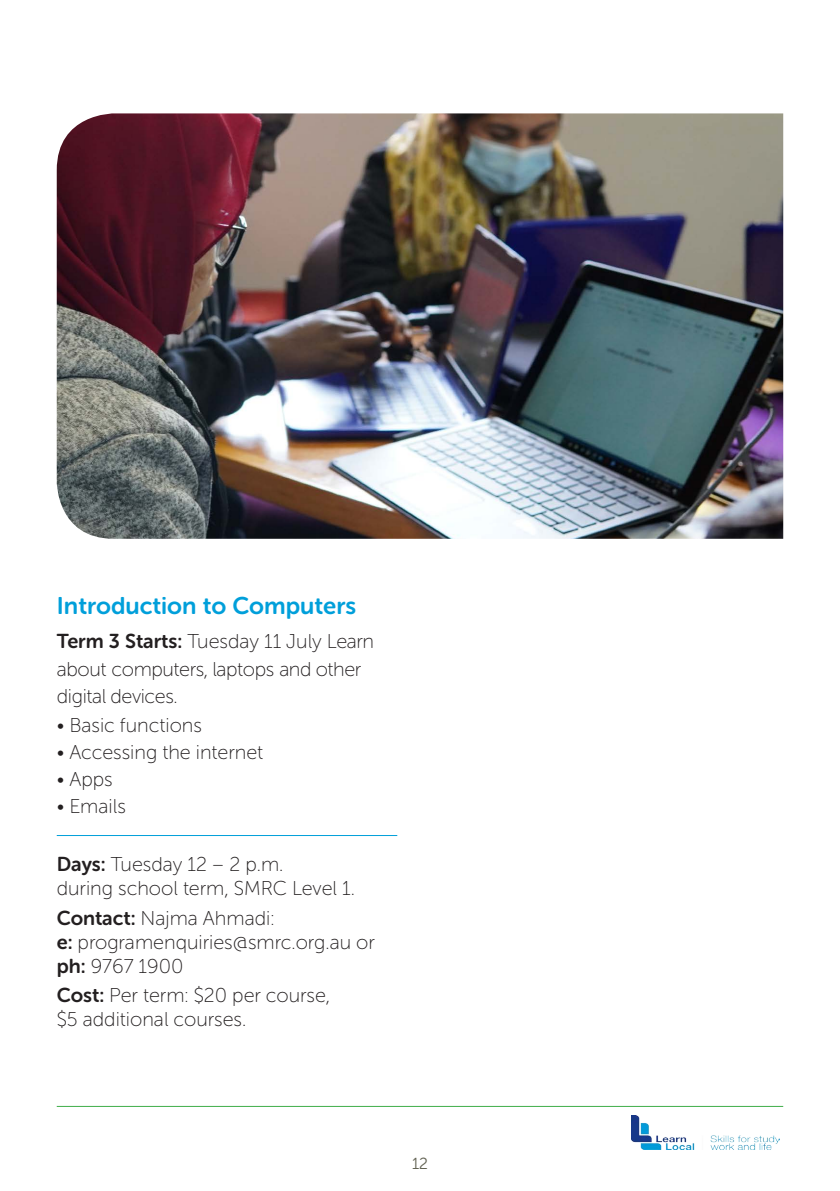
<style>
.page{position:relative;width:840px;height:1191px;background:#fff}
.page>*{position:absolute;margin:0;border:0;box-sizing:border-box;transform-origin:0 0}
.t1{font:24px "Museo Sans Rounded 700";color:#009fda}
.t2{font:20px/24px "Museo Sans Rounded 100";color:#231f20}
.t3{font:20px/27.2px "Museo Sans Rounded 100";letter-spacing:-.02em;color:#231f20}
.t4{font:16px "Museo Sans Rounded 300";color:#636354}
.s1{font-family:"Museo Sans Rounded 700"}
</style>
<div class="page">
<hr style="left:57px;top:1106px;width:725px;height:1px;background:#40ae49">
<hr style="left:57px;top:835px;width:340px;height:1px;background:#009fda">
<img style="left:57px;top:113px;width:725px;height:426px">
<img style="left:631px;top:1115px;width:148px;height:34px">
<p class="t1" style="left:57px;top:592px;width:300px">Introduction to Computers</p>
<p class="t3" style="left:57px;top:628px;width:318px"><span class="s1">Term 3 Starts:</span> Tuesday 11 July Learn about computers, laptops and other digital devices.</p>
<p class="t2" style="left:57px;top:713px;width:147px">• Basic functions</p>
<p class="t2" style="left:57px;top:740px;width:208px">• Accessing the internet</p>
<p class="t2" style="left:57px;top:767px;width:57px">• Apps</p>
<p class="t2" style="left:57px;top:794px;width:71px">• Emails</p>
<p class="t2" style="left:57px;top:852px;width:299px"><span class="s1">Days:</span> Tuesday 12 – 2 p.m.<br>during school term, SMRC Level 1.</p>
<p class="t2" style="left:57px;top:906px;width:219px"><span class="s1">Contact:</span> Najma Ahmadi:</p>
<p class="t2" style="left:57px;top:930px;width:319px"><span class="s1">e:</span> programenquiries@smrc.org.au or <span class="s1">ph:</span> 9767 1900</p>
<p class="t2" style="left:57px;top:983px;width:275px"><span class="s1">Cost:</span> Per term: $20 per course, $5 additional courses.</p>
<p class="t4" style="left:412px;top:1154px;width:17px">12</p>
</div>
